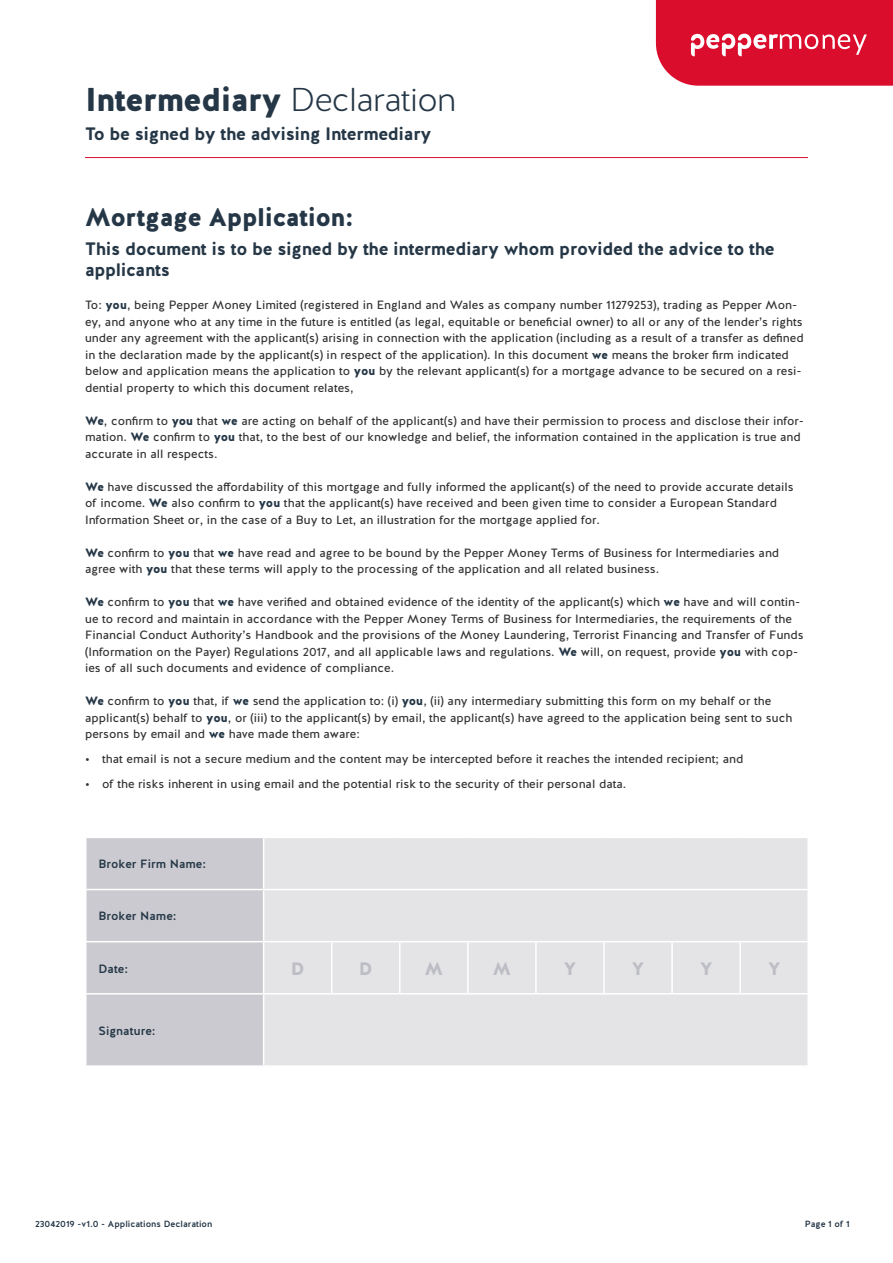
<style>
.page{position:relative;width:893px;height:1263px;background:#fff}
.page>*{position:absolute;margin:0;border:0;box-sizing:border-box;transform-origin:0 0}
.t1{font:900 33px "Halis R";letter-spacing:-.02em;color:#253746}
.t2{font:900 25.5px "Halis R";letter-spacing:-.02em;color:#253746}
.t3{font:700 18px/21px "Halis R";letter-spacing:-.02em;color:#253746}
.t4{font:900 18px "Halis R";color:#bdbec5}
.t5{font:12px/16.5px "Halis R";color:#333232}
.t6{font:500 12px "Halis R";color:#253746}
.t7{font:500 9px "Halis R";color:#253746}
.s1{font-weight:300}
.s2{font-weight:900;color:#253746}
</style>
<div class="page">
<svg style="left:656px;top:0;width:237px;height:86px;background:#dd213d"></svg>
<hr style="left:85px;top:157px;width:723px;height:1px;background:#da0d2c">
<div style="left:87px;top:838px;width:176px;height:227px;background:#cacad0"></div>
<div style="left:264px;top:838px;width:543px;height:227px;background:#e4e4e7"></div>
<hr style="left:264px;top:889px;width:68px;height:1px;background:#fff">
<hr style="left:332px;top:889px;width:68px;height:1px;background:#fff">
<hr style="left:400px;top:889px;width:68px;height:1px;background:#fff">
<hr style="left:468px;top:889px;width:68px;height:1px;background:#fff">
<hr style="left:536px;top:889px;width:68px;height:1px;background:#fff">
<hr style="left:604px;top:889px;width:68px;height:1px;background:#fff">
<hr style="left:672px;top:889px;width:68px;height:1px;background:#fff">
<hr style="left:740px;top:889px;width:69px;height:1px;background:#fff">
<hr style="left:331px;top:942px;width:1px;height:51px;background:#fff">
<hr style="left:399px;top:942px;width:2px;height:51px;background:#fff">
<hr style="left:467px;top:942px;width:2px;height:51px;background:#fff">
<hr style="left:535px;top:942px;width:2px;height:51px;background:#fff">
<hr style="left:603px;top:942px;width:2px;height:51px;background:#fff">
<hr style="left:671px;top:942px;width:2px;height:51px;background:#fff">
<hr style="left:739px;top:942px;width:2px;height:51px;background:#fff">
<hr style="left:85px;top:889px;width:179px;height:1px;background:#fff">
<hr style="left:85px;top:941px;width:179px;height:1px;background:#fff">
<hr style="left:85px;top:993px;width:179px;height:1px;background:#fff">
<hr style="left:264px;top:993px;width:68px;height:1px;background:#fff">
<hr style="left:332px;top:993px;width:68px;height:1px;background:#fff">
<hr style="left:400px;top:993px;width:68px;height:1px;background:#fff">
<hr style="left:468px;top:993px;width:68px;height:1px;background:#fff">
<hr style="left:536px;top:993px;width:68px;height:1px;background:#fff">
<hr style="left:604px;top:993px;width:68px;height:1px;background:#fff">
<hr style="left:672px;top:993px;width:68px;height:1px;background:#fff">
<hr style="left:740px;top:993px;width:69px;height:1px;background:#fff">
<hr style="left:264px;top:941px;width:68px;height:1px;background:#fff">
<hr style="left:332px;top:941px;width:68px;height:1px;background:#fff">
<hr style="left:400px;top:941px;width:68px;height:1px;background:#fff">
<hr style="left:468px;top:941px;width:68px;height:1px;background:#fff">
<hr style="left:536px;top:941px;width:68px;height:1px;background:#fff">
<hr style="left:604px;top:941px;width:68px;height:1px;background:#fff">
<hr style="left:672px;top:941px;width:68px;height:1px;background:#fff">
<hr style="left:740px;top:941px;width:69px;height:1px;background:#fff">
<h1 class="t1" style="left:85px;top:79px;width:373px">Intermediary <span class="s1">Declaration</span></h1>
<h3 class="t3" style="left:85px;top:123px;width:348px">To be signed by the advising Intermediary</h3>
<h2 class="t2" style="left:85px;top:200px;width:270px">Mortgage Application:</h2>
<h3 class="t3" style="left:85px;top:239px;width:691px">This document is to be signed by the intermediary whom provided the advice to the applicants</h3>
<p class="t5" style="left:85px;top:297px;width:720px">To: <span class="s2">you</span>, being Pepper Money Limited (registered in England and Wales as company number 11279253), trading as Pepper Mon&shy;ey, and anyone who at any time in the future is entitled (as legal, equitable or beneficial owner) to all or any of the lender’s rights under any agreement with the applicant(s) arising in connection with the application (including as a result of a transfer as defined in the declaration made by the applicant(s) in respect of the application). In this document <span class="s2">we</span> means the broker firm indicated below and application means the application to <span class="s2">you</span> by the relevant applicant(s) for a mortgage advance to be secured on a resi&shy;dential property to which this document relates,</p>
<p class="t5" style="left:85px;top:412px;width:720px"><span class="s2">We</span>, confirm to <span class="s2">you</span> that <span class="s2">we</span> are acting on behalf of the applicant(s) and have their permission to process and disclose their infor&shy;mation. <span class="s2">We</span> confirm to <span class="s2">you</span> that, to the best of our knowledge and belief, the information contained in the application is true and accurate in all respects.</p>
<p class="t5" style="left:85px;top:478px;width:710px"><span class="s2">We</span> have discussed the affordability of this mortgage and fully informed the applicant(s) of the need to provide accurate details of income. <span class="s2">We</span> also confirm to <span class="s2">you</span> that the applicant(s) have received and been given time to consider a European Standard<br>Information Sheet or, in the case of a Buy to Let, an illustration for the mortgage applied for.</p>
<p class="t5" style="left:85px;top:544px;width:696px"><span class="s2">We</span> confirm to <span class="s2">you</span> that <span class="s2">we</span> have read and agree to be bound by the Pepper Money Terms of Business for Intermediaries and agree with <span class="s2">you</span> that these terms will apply to the processing of the application and all related business.</p>
<p class="t5" style="left:85px;top:594px;width:720px"><span class="s2">We</span> confirm to <span class="s2">you</span> that <span class="s2">we</span> have verified and obtained evidence of the identity of the applicant(s) which <span class="s2">we</span> have and will contin&shy;ue to record and maintain in accordance with the Pepper Money Terms of Business for Intermediaries, the requirements of the Financial Conduct Authority’s Handbook and the provisions of the Money Laundering, Terrorist Financing and Transfer of Funds (Information on the Payer) Regulations 2017, and all applicable laws and regulations. <span class="s2">We</span> will, on request, provide <span class="s2">you</span> with cop&shy;ies of all such documents and evidence of compliance.</p>
<p class="t5" style="left:85px;top:693px;width:709px"><span class="s2">We</span> confirm to <span class="s2">you</span> that, if <span class="s2">we</span> send the application to: (i) <span class="s2">you</span>, (ii) any intermediary submitting this form on my behalf or the applicant(s) behalf to <span class="s2">you</span>, or (iii) to the applicant(s) by email, the applicant(s) have agreed to the application being sent to such persons by email and <span class="s2">we</span> have made them aware:</p>
<p class="t5" style="left:85px;top:751px;width:660px">• that email is not a secure medium and the content may be intercepted before it reaches the intended recipient; and</p>
<p class="t5" style="left:85px;top:776px;width:543px">• of the risks inherent in using email and the potential risk to the security of their personal data.</p>
<p class="t6" style="left:99px;top:856px;width:109px">Broker Firm Name:</p>
<p class="t6" style="left:99px;top:908px;width:80px">Broker Name:</p>
<p class="t6" style="left:99px;top:961px;width:31px">Date:</p>
<p class="t6" style="left:99px;top:1023px;width:59px">Signature:</p>
<p class="t7" style="left:35px;top:1218px;width:179px">23042019 -v1.0 - Applications Declaration</p>
<h3 class="t4" style="left:291px;top:957px;width:15px">D</h3>
<h3 class="t4" style="left:359px;top:957px;width:15px">D</h3>
<h3 class="t4" style="left:425px;top:957px;width:20px">M</h3>
<h3 class="t4" style="left:493px;top:957px;width:20px">M</h3>
<h3 class="t4" style="left:564px;top:957px;width:14px">Y</h3>
<h3 class="t4" style="left:632px;top:957px;width:14px">Y</h3>
<h3 class="t4" style="left:700px;top:957px;width:14px">Y</h3>
<h3 class="t4" style="left:768px;top:957px;width:14px">Y</h3>
<p class="t7" style="left:805px;top:1218px;width:47px">Page 1 of 1</p>
</div>
